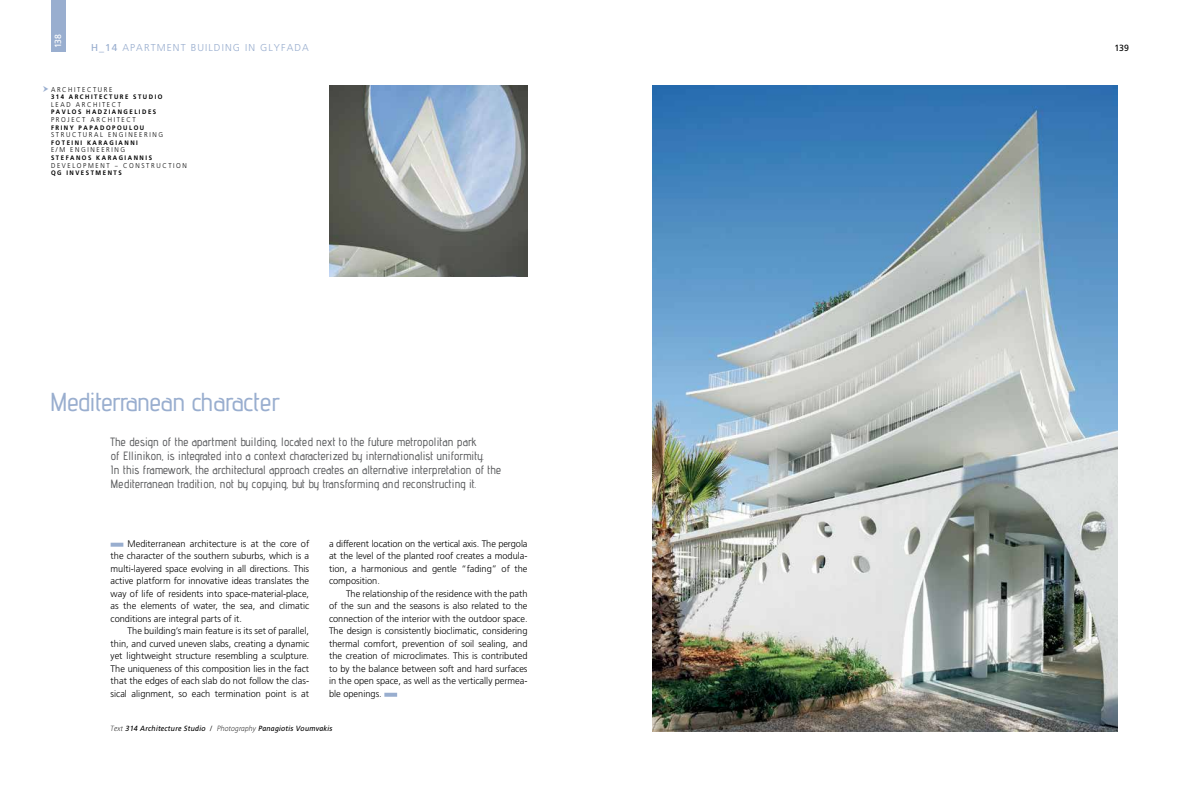
<style>
.page{position:relative;width:1180px;height:794px;background:#fff}
.page>*{position:absolute;margin:0;border:0;box-sizing:border-box;transform-origin:0 0}
.t1{font:500 26px "Advent Pro";letter-spacing:-.02em;color:#99aecf}
.t2{font:500 12px/14px "Advent Pro";letter-spacing:.01em;color:#58595b;scale:.95 1}
.t3{font:300 10px "PF Catalog";letter-spacing:.11em;color:#99aecf}
.t4{font:300 9.5px/12.5px "PF Catalog";color:#000;text-align:justify}
.t5{font:9px "PF Catalog";color:#000}
.t6{font:9px "PF Catalog";color:#fff}
.t7{font:italic 7.5px "PF Catalog";letter-spacing:.03em;color:#000}
.t8{font:300 7px "PF Catalog";letter-spacing:.25em;color:#000;scale:.93 1}
.t9{font:700 6.5px "PF Catalog";letter-spacing:.25em;color:#000;scale:.93 1}
.s1{font-weight:400}
.s2{font-weight:100}
.s3{font-weight:300;font-style:normal}
</style>
<div class="page">
<div style="left:51px;top:0;width:14px;height:51px;background:#99aecf"></div>
<img style="left:652px;top:85px;width:465px;height:646px">
<img style="left:329px;top:85px;width:198px;height:191px">
<svg style="left:111px;top:542px;width:12px;height:4px"></svg>
<svg style="left:384px;top:692px;width:13px;height:4px"></svg>
<p class="t6" style="left:53px;top:48px;width:16px;rotate:-90deg">138</p>
<p class="t8" style="left:51px;top:85px;width:67px">ARCHITECTURE</p>
<p class="t9" style="left:51px;top:93px;width:121px">314 ARCHITECTURE STUDIO</p>
<p class="t8" style="left:51px;top:100px;width:77px">LEAD ARCHITECT</p>
<p class="t9" style="left:51px;top:108px;width:115px">PAVLOS HADZIANGELIDES</p>
<p class="t8" style="left:51px;top:116px;width:93px">PROJECT ARCHITECT</p>
<p class="t9" style="left:51px;top:123px;width:102px">FRINY PAPADOPOULOU</p>
<p class="t8" style="left:51px;top:131px;width:122px">STRUCTURAL ENGINEERING</p>
<p class="t9" style="left:51px;top:139px;width:95px">FOTEINI KARAGIANNI</p>
<p class="t8" style="left:51px;top:146px;width:81px">E/M ENGINEERING</p>
<p class="t9" style="left:51px;top:154px;width:110px">STEFANOS KARAGIANNIS</p>
<p class="t8" style="left:51px;top:161px;width:148px">DEVELOPMENT – CONSTRUCTION</p>
<p class="t9" style="left:51px;top:169px;width:78px">QG INVESTMENTS</p>
<p class="t3" style="left:91px;top:42px;width:219px"><span class="s1">H_14</span> APARTMENT BUILDING IN GLYFADA</p>
<p class="t5" style="left:1114px;top:43px;width:16px">139</p>
<h1 class="t1" style="left:50px;top:385px;width:232px">Mediterranean character</h1>
<p class="t2" style="left:111px;top:434px;width:412px">The design of the apartment building, located next to the future metropolitan park<br>of Ellinikon, is integrated into a context characterized by internationalist uniformity.<br>In this framework, the architectural approach creates an alternative interpretation of the Mediterranean tradition, not by copying, but by transforming and reconstructing it.</p>
<p class="t4" style="left:111px;top:537px;width:200px;text-indent:17px">Mediterranean architecture is at the core of the character of the southern suburbs, which is a multi-layered space evolving in all directions. This active platform for innovative ideas translates the way of life of residents into space-material-place, as the elements of water, the sea, and climatic conditions are integral parts of it.</p>
<p class="t4" style="left:111px;top:625px;width:200px;text-indent:17px">The building’s main feature is its set of parallel, thin, and curved uneven slabs, creating a dynamic yet lightweight structure resembling a sculpture.<br>The uniqueness of this composition lies in the fact that the edges of each slab do not follow the clas&shy;sical alignment, so each termination point is at</p>
<p class="t4" style="left:329px;top:537px;width:200px">a different location on the vertical axis. The pergola at the level of the planted roof creates a modula&shy;tion, a harmonious and gentle “fading” of the composition.</p>
<p class="t4" style="left:329px;top:587px;width:200px;text-indent:17px">The relationship of the residence with the path of the sun and the seasons is also related to the connection of the interior with the outdoor space.<br>The design is consistently bioclimatic, considering thermal comfort, prevention of soil sealing, and the creation of microclimates. This is contributed to by the balance between soft and hard surfaces in the open space, as well as the vertically permea&shy;ble openings.</p>
<p class="t7" style="left:111px;top:724px;width:223px"><span class="s2">Text</span> 314 Architecture Studio <span class="s3">/</span> <span class="s2">Photography</span> Panagiotis Voumvakis</p>
</div>
